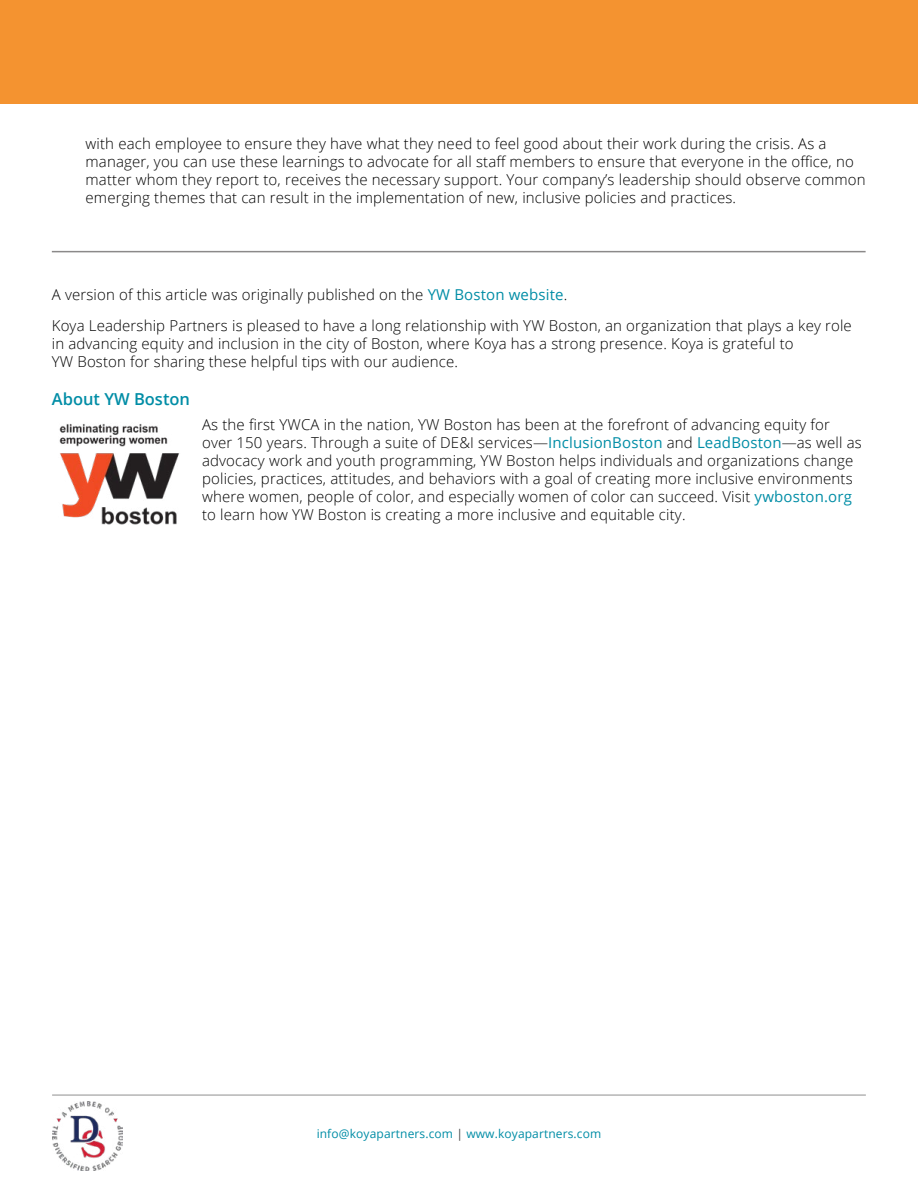
<style>
.page{position:relative;width:918px;height:1188px;background:#fff}
.page>*{position:absolute;margin:0;border:0;box-sizing:border-box;transform-origin:0 0}
.t1{font:600 16.5px "Open Sans";color:#008da6}
.t2{font:300 15px/18px "Open Sans";letter-spacing:.01em;color:#000}
.t3{font:12px "Open Sans";letter-spacing:.01em;color:#008da6}
.s1{font-weight:400;color:#008da6}
.s2{color:#454546}
</style>
<div class="page">
<div style="left:0;top:0;width:918px;height:104px;background:#f49330"></div>
<hr style="left:52px;top:1094px;width:814px;height:2px;background:#b5b5b5">
<img style="left:52px;top:1102px;width:71px;height:69px">
<hr style="left:52px;top:251px;width:814px;height:1px;background:#8b8989">
<img style="left:59px;top:424px;width:121px;height:101px">
<p class="t2" style="left:86px;top:134px;width:782px">with each employee to ensure they have what they need to feel good about their work during the crisis. As a manager, you can use these learnings to advocate for all staff members to ensure that everyone in the office, no matter whom they report to, receives the necessary support. Your company’s leadership should observe common emerging themes that can result in the implementation of new, inclusive policies and practices.</p>
<p class="t2" style="left:52px;top:278px;width:802px;line-height:31.5px">A version of this article was originally published on the <span class="s1">YW Boston website</span>.<br>Koya Leadership Partners is pleased to have a long relationship with YW Boston, an organization that plays a key role</p>
<p class="t2" style="left:52px;top:334px;width:743px">in advancing equity and inclusion in the city of Boston, where Koya has a strong presence. Koya is grateful to<br>YW Boston for sharing these helpful tips with our audience.</p>
<p class="t1" style="left:52px;top:388px;width:140px">About YW Boston</p>
<p class="t2" style="left:202px;top:415px;width:661px">As the first YWCA in the nation, YW Boston has been at the forefront of advancing equity for over 150 years. Through a suite of DE&amp;I services—<span class="s1">InclusionBoston</span> and <span class="s1">LeadBoston</span>—as well as advocacy work and youth programming, YW Boston helps individuals and organizations change policies, practices, attitudes, and behaviors with a goal of creating more inclusive environments where women, people of color, and especially women of color can succeed. Visit <span class="s1">ywboston.org </span>to learn how YW Boston is creating a more inclusive and equitable city.</p>
<p class="t3" style="left:317px;top:1125px;width:286px">info@koyapartners.com <span class="s2">|</span> www.koyapartners.com</p>
</div>
